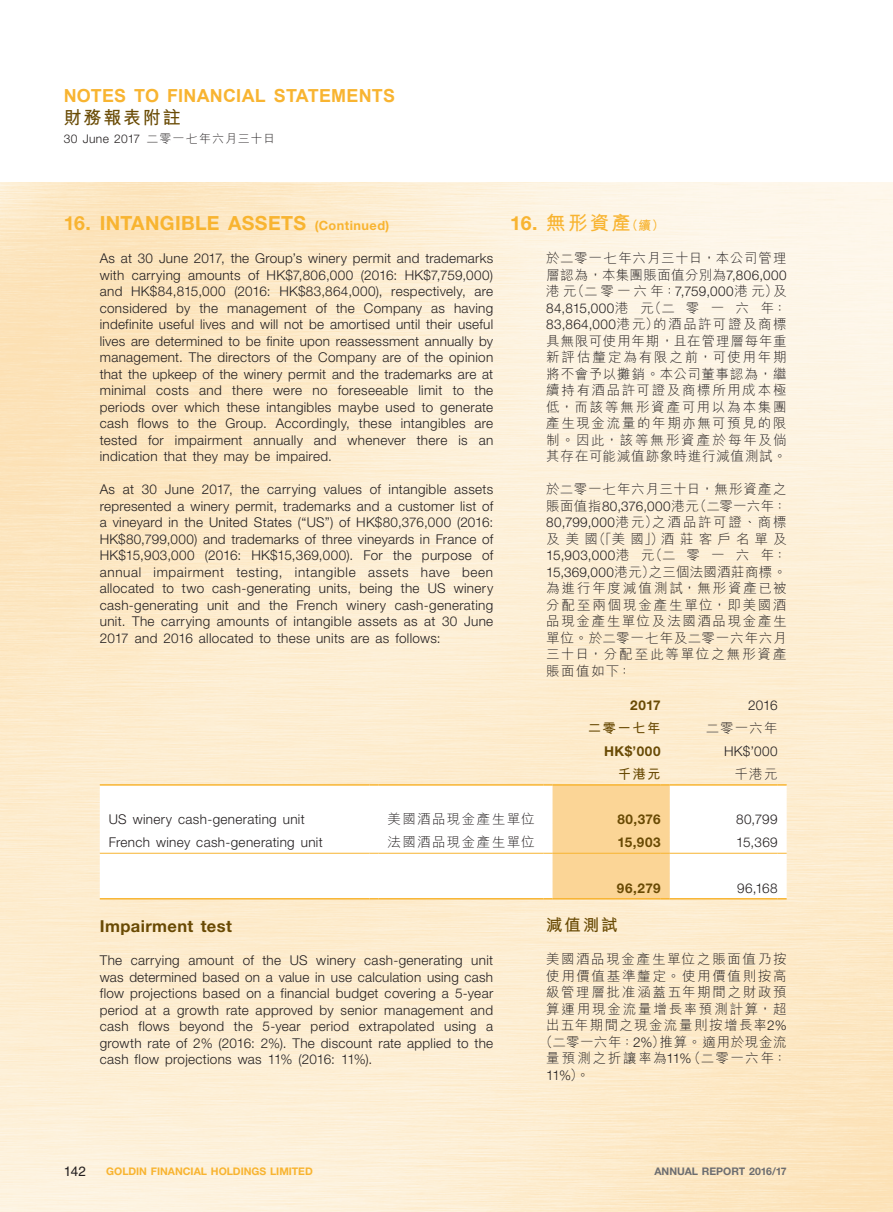
<style>
.page{position:relative;width:893px;height:1212px;background:#fff}
.page>*{position:absolute;margin:0;border:0;box-sizing:border-box;transform-origin:0 0}
._03_H1{font:700 19.5px "Helvetica Neue LT Std";letter-spacing:.015em;color:#f8b431}
._03_H1-2{font:700 19.5px "M Hei HK";color:#f8b431}
.t1{font:700 18px "Arial";letter-spacing:.01em;color:#f8b431}
.t2{font:700 18px "M Hei HK";letter-spacing:.1em;color:#694a04}
._04___H2{font:700 16.5px "Helvetica Neue LT Std";letter-spacing:.025em;color:#694a04}
._04___H2-2{font:700 16.5px "M Hei HK";color:#694a04}
._12___P2{font:300 13.5px/16.5px "Helvetica Neue LT Std";letter-spacing:.02em;color:#231f20;text-align:justify}
._12___P2-2{font:300 13.5px/16.5px "M Hei HK";letter-spacing:.115em;color:#231f20;text-align:justify}
._15_Table_Stub{font:300 13.5px "Helvetica Neue LT Std";letter-spacing:.025em;color:#231f20}
._01_Body_Text{font:700 13.5px "Helvetica Neue LT Std";letter-spacing:.03em;color:#694a04}
._01_Body_Text-2{font:300 13.5px "Helvetica Neue LT Std";letter-spacing:.025em;color:#231f20}
._15_Table_Stub-2{font:300 13.5px "M Hei HK";letter-spacing:.1em;color:#231f20}
._12___P2-3{font:300 13.5px "M Hei HK";letter-spacing:.04em;color:#231f20}
._01_Body_Text-3{font:700 13.5px "M Hei HK";letter-spacing:.1em;color:#694a04}
._01_Body_Text-4{font:300 13.5px "M Hei HK";letter-spacing:.085em;color:#231f20}
.t3{font:13.5px "Helvetica LT Std";color:#231f20}
.t4{font:300 12px "Helvetica Neue LT Std";letter-spacing:.025em;color:#231f20}
.t5{font:700 10.5px "Helvetica Neue LT Std";color:#f8b431}
.t6{font:700 10.5px "Helvetica Neue LT Std";letter-spacing:-.005em;color:#6c6d70}
.s1{font-family:"M Hei HK"}
.s2{font-size:12.75px}
.s3{font-family:"Helvetica Neue LT Std"}
</style>
<div class="page">
<svg style="left:100px;top:786px;width:687px;height:112px"></svg>
<hr style="left:100px;top:784px;width:270px;height:2px;background:#f8b431">
<svg style="left:370px;top:784px;width:9px;height:2px"></svg>
<hr style="left:379px;top:784px;width:165px;height:2px;background:#f8b431">
<hr style="left:670px;top:784px;width:108px;height:2px;background:#f8b431">
<svg style="left:778px;top:784px;width:9px;height:2px"></svg>
<hr style="left:100px;top:898px;width:270px;height:1px;background:#f8b431">
<hr style="left:379px;top:898px;width:165px;height:1px;background:#f8b431">
<hr style="left:670px;top:898px;width:108px;height:1px;background:#f8b431">
<hr style="left:100px;top:853px;width:270px;height:1px;background:#f8b431">
<hr style="left:379px;top:853px;width:165px;height:1px;background:#f8b431">
<svg style="left:544px;top:784px;width:126px;height:115px;background:#fbd69a"></svg>
<hr style="left:670px;top:853px;width:108px;height:1px;background:#f8b431">
<h2 class="t1" style="left:64px;top:84px;width:333px">NOTES TO FINANCIAL STATEMENTS</h2>
<h2 class="t2" style="left:64px;top:104px;width:119px">財務報表附註</h2>
<p class="t4" style="left:64px;top:132px;width:213px">30 June 2017 <span class="s1">二零一七年六月三十日</span></p>
<p class="_03_H1" style="left:64px;top:211px;width:327px">16. INTANGIBLE ASSETS <span class="s2">(Continued)</span></p>
<p class="_12___P2" style="left:100px;top:250px;width:395px">As at 30 June 2017, the Group’s winery permit and trademarks with carrying amounts of HK$7,806,000 (2016: HK$7,759,000) and HK$84,815,000 (2016: HK$83,864,000), respectively, are considered by the management of the Company as having indefinite useful lives and will not be amortised until their useful lives are determined to be finite upon reassessment annually by management. The directors of the Company are of the opinion that the upkeep of the winery permit and the trademarks are at minimal costs and there were no foreseeable limit to the periods over which these intangibles maybe used to generate cash flows to the Group. Accordingly, these intangibles are tested for impairment annually and whenever there is an indication that they may be impaired.</p>
<p class="_12___P2" style="left:100px;top:481px;width:395px">As at 30 June 2017, the carrying values of intangible assets represented a winery permit, trademarks and a customer list of a vineyard in the United States (“US”) of HK$80,376,000 (2016:<br>HK$80,799,000) and trademarks of three vineyards in France of HK$15,903,000 (2016: HK$15,369,000). For the purpose of annual impairment testing, intangible assets have been allocated to two cash-generating units, being the US winery cash-generating unit and the French winery cash-generating unit. The carrying amounts of intangible assets as at 30 June 2017 and 2016 allocated to these units are as follows:</p>
<p class="_03_H1-2" style="left:510px;top:209px;width:156px"><span class="s3">16.</span> 無形資產<span class="s2">（續）</span></p>
<p class="_12___P2-2" style="left:546px;top:249px;width:242px">於二零一七年六月三十日，本公司管理層認為，本集團賬面值分別為<span class="s3">7,806,000</span>港元（二零一六年：<span class="s3">7,759,000</span>港元）及<span class="s3">84,815,000</span>港 元（二 零 一 六 年：<span class="s3">83,864,000</span>港元）的酒品許可證及商標具無限可使用年期，且在管理層每年重新評估釐定為有限之前，可使用年期將不會予以攤銷。本公司董事認為，繼續持有酒品許可證及商標所用成本極低，而該等無形資產可用以為本集團產生現金流量的年期亦無可預見的限制。因此，該等無形資產於每年及倘其存在可能減值跡象時進行減值測試。</p>
<p class="_12___P2-2" style="left:546px;top:480px;width:242px">於二零一七年六月三十日，無形資產之賬面值指<span class="s3">80,376,000</span>港元（二零一六年：<span class="s3">80,799,000</span>港元）之酒品許可證、商標及美國（「美國」）酒莊客戶名單及<span class="s3">15,903,000</span>港 元（二 零 一 六 年：<span class="s3">15,369,000</span>港元）之三個法國酒莊商標。為進行年度減值測試，無形資產已被分配至兩個現金產生單位，即美國酒品現金產生單位及法國酒品現金產生單位。於二零一七年及二零一六年六月三十日，分配至此等單位之無形資產賬面值如下：</p>
<p class="_01_Body_Text" style="left:630px;top:697px;width:32px">2017</p>
<p class="_01_Body_Text-2" style="left:748px;top:697px;width:31px">2016</p>
<p class="_01_Body_Text-3" style="left:588px;top:718px;width:74px">二零一七年</p>
<p class="_01_Body_Text-4" style="left:706px;top:719px;width:73px">二零一六年</p>
<p class="_01_Body_Text" style="left:604px;top:743px;width:58px">HK$’000</p>
<p class="_01_Body_Text-2" style="left:724px;top:743px;width:55px">HK$’000</p>
<p class="_01_Body_Text-3" style="left:618px;top:764px;width:44px">千港元</p>
<p class="_01_Body_Text-4" style="left:735px;top:764px;width:45px">千港元</p>
<p class="_15_Table_Stub" style="left:109px;top:811px;width:197px">US winery cash-generating unit</p>
<p class="_15_Table_Stub-2" style="left:388px;top:810px;width:149px">美國酒品現金產生單位</p>
<p class="_01_Body_Text" style="left:617px;top:811px;width:45px">80,376</p>
<p class="_01_Body_Text-2" style="left:736px;top:811px;width:43px">80,799</p>
<p class="_15_Table_Stub" style="left:109px;top:834px;width:216px">French winey cash-generating unit</p>
<p class="_15_Table_Stub-2" style="left:388px;top:832px;width:149px">法國酒品現金產生單位</p>
<p class="_01_Body_Text" style="left:617px;top:834px;width:45px">15,903</p>
<p class="_01_Body_Text-2" style="left:736px;top:834px;width:43px">15,369</p>
<p class="_01_Body_Text" style="left:617px;top:879px;width:45px">96,279</p>
<p class="_01_Body_Text-2" style="left:737px;top:879px;width:42px">96,168</p>
<p class="_04___H2" style="left:100px;top:916px;width:134px">Impairment test</p>
<p class="_12___P2" style="left:100px;top:952px;width:395px">The carrying amount of the US winery cash-generating unit was determined based on a value in use calculation using cash flow projections based on a financial budget covering a 5-year period at a growth rate approved by senior management and cash flows beyond the 5-year period extrapolated using a growth rate of 2% (2016: 2%). The discount rate applied to the cash flow projections was 11% (2016: 11%).</p>
<p class="_04___H2-2" style="left:546px;top:913px;width:73px">減值測試</p>
<p class="_12___P2-2" style="left:546px;top:951px;width:242px">美國酒品現金產生單位之賬面值乃按</p>
<p class="_12___P2-2" style="left:546px;top:967px;width:242px">使用價值基準釐定。使用價值則按高</p>
<p class="_12___P2-2" style="left:546px;top:984px;width:242px">級管理層批准涵蓋五年期間之財政預</p>
<p class="_12___P2-2" style="left:546px;top:1000px;width:242px">算運用現金流量增長率預測計算，超</p>
<p class="_12___P2-2" style="left:546px;top:1017px;width:242px">出五年期間之現金流量則按增長率<span class="s3">2%</span></p>
<p class="_12___P2-3" style="left:539px;top:1032px;width:249px">（二零一六年：<span class="s3">2%</span>）推算。適用於現金流</p>
<p class="_12___P2-2" style="left:546px;top:1050px;width:242px">量預測之折讓率為<span class="s3">11%</span>（二零一六年：</p>
<p class="_12___P2" style="left:546px;top:1066px;width:45px">11%<span class="s1">）。</span></p>
<p class="t3" style="left:64px;top:1163px;width:24px">142</p>
<p class="t5" style="left:106px;top:1165px;width:208px">GOLDIN FINANCIAL HOLDINGS LIMITED</p>
<p class="t6" style="left:654px;top:1165px;width:134px">ANNUAL REPORT 2016/17</p>
</div>
